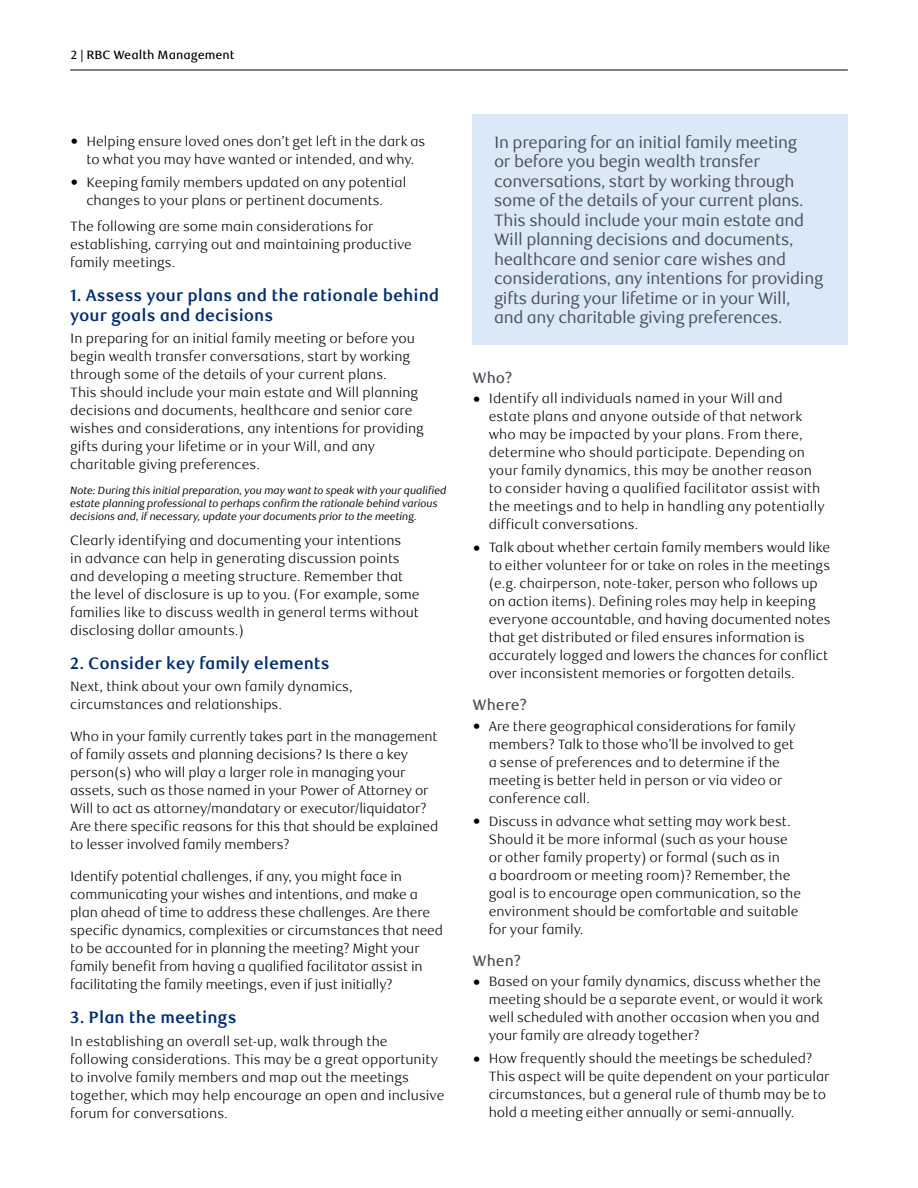
<style>
.page{position:relative;width:918px;height:1188px;background:#fff}
.page>*{position:absolute;margin:0;border:0;box-sizing:border-box;transform-origin:0 0}
.t1{font:16.5px/19.5px "RBC Text";letter-spacing:-.02em;color:#484f55}
._05_SUBHEAD_H2{font:700 16.5px/19.5px "RBC Text";color:#002d74}
._06_SUBHEAD_H3{font:500 15px "RBC Text";color:#484f55}
._04_BODY-COPY_P{font:300 13.5px/18px "RBC Text";color:#000}
.t2{font:500 12px "RBC Text";color:#000}
._04_BODY-COPY_P-2{font:italic 10.5px/12.6px "RBC Text";letter-spacing:-.02em;color:#000}
.s1{font-weight:400;font-size:24px}
</style>
<div class="page">
<hr style="left:70px;top:70px;width:778px;height:1px;background:#000">
<div style="left:472px;top:114px;width:376px;height:231px;background:#dae8f7"></div>
<p class="t2" style="left:71px;top:47px;width:165px">2 | RBC Wealth Management</p>
<p class="_04_BODY-COPY_P" style="left:70px;top:132px;width:357px;text-align:center"><span class="s1">•</span> Helping ensure loved ones don’t get left in the dark as to what you may have wanted or intended, and why.</p>
<p class="_04_BODY-COPY_P" style="left:70px;top:174px;width:338px;text-align:center"><span class="s1">•</span> Keeping family members updated on any potential changes to your plans or pertinent documents.</p>
<p class="_04_BODY-COPY_P" style="left:70px;top:218px;width:343px">The following are some main considerations for establishing, carrying out and maintaining productive family meetings.</p>
<h2 class="_05_SUBHEAD_H2" style="left:70px;top:286px;width:371px">1. Assess your plans and the rationale behind your goals and decisions</h2>
<p class="_04_BODY-COPY_P" style="left:70px;top:330px;width:355px">In preparing for an initial family meeting or before you begin wealth transfer conversations, start by working through some of the details of your current plans.<br>This should include your main estate and Will planning decisions and documents, healthcare and senior care wishes and considerations, any intentions for providing gifts during your lifetime or in your Will, and any charitable giving preferences.</p>
<p class="_04_BODY-COPY_P-2" style="left:70px;top:485px;width:378px">Note: During this initial preparation, you may want to speak with your qualified estate planning professional to perhaps confirm the rationale behind various decisions and, if necessary, update your documents prior to the meeting.</p>
<p class="_04_BODY-COPY_P" style="left:70px;top:532px;width:351px">Clearly identifying and documenting your intentions<br>in advance can help in generating discussion points and developing a meeting structure. Remember that the level of disclosure is up to you. (For example, some families like to discuss wealth in general terms without disclosing dollar amounts.)</p>
<h2 class="_05_SUBHEAD_H2" style="left:70px;top:654px;width:261px">2. Consider key family elements</h2>
<p class="_04_BODY-COPY_P" style="left:70px;top:678px;width:284px">Next, think about your own family dynamics, circumstances and relationships.</p>
<p class="_04_BODY-COPY_P" style="left:70px;top:728px;width:370px">Who in your family currently takes part in the management of family assets and planning decisions? Is there a key person(s) who will play a larger role in managing your assets, such as those named in your Power of Attorney or Will to act as attorney/mandatary or executor/liquidator?<br>Are there specific reasons for this that should be explained to lesser involved family members?</p>
<p class="_04_BODY-COPY_P" style="left:70px;top:868px;width:374px">Identify potential challenges, if any, you might face in communicating your wishes and intentions, and make a plan ahead of time to address these challenges. Are there specific dynamics, complexities or circumstances that need to be accounted for in planning the meeting? Might your family benefit from having a qualified facilitator assist in facilitating the family meetings, even if just initially?</p>
<h2 class="_05_SUBHEAD_H2" style="left:70px;top:1008px;width:168px">3. Plan the meetings</h2>
<p class="_04_BODY-COPY_P" style="left:70px;top:1032px;width:376px">In establishing an overall set-up, walk through the following considerations. This may be a great opportunity to involve family members and map out the meetings together, which may help encourage an open and inclusive forum for conversations.</p>
<p class="t1" style="left:494px;top:133px;width:331px">In preparing for an initial family meeting<br>or before you begin wealth transfer conversations, start by working through some of the details of your current plans.<br>This should include your main estate and Will planning decisions and documents, healthcare and senior care wishes and considerations, any intentions for providing gifts during your lifetime or in your Will, and any charitable giving preferences.</p>
<h3 class="_06_SUBHEAD_H3" style="left:472px;top:369px;width:42px">Who?</h3>
<p class="_04_BODY-COPY_P" style="left:489px;top:390px;width:338px;text-indent:-16px"><span class="s1">•</span> Identify all individuals named in your Will and estate plans and anyone outside of that network who may be impacted by your plans. From there, determine who should participate. Depending on your family dynamics, this may be another reason to consider having a qualified facilitator assist with the meetings and to help in handling any potentially difficult conversations.</p>
<p class="_04_BODY-COPY_P" style="left:489px;top:539px;width:344px;text-indent:-16px"><span class="s1">•</span> Talk about whether certain family members would like to either volunteer for or take on roles in the meetings (e.g. chairperson, note-taker, person who follows up on action items). Defining roles may help in keeping everyone accountable, and having documented notes that get distributed or filed ensures information is accurately logged and lowers the chances for conflict over inconsistent memories or forgotten details.</p>
<h3 class="_06_SUBHEAD_H3" style="left:472px;top:696px;width:56px">Where?</h3>
<p class="_04_BODY-COPY_P" style="left:489px;top:717px;width:309px;text-indent:-16px"><span class="s1">•</span> Are there geographical considerations for family members? Talk to those who’ll be involved to get a sense of preferences and to determine if the meeting is better held in person or via video or conference call.</p>
<p class="_04_BODY-COPY_P" style="left:489px;top:812px;width:314px;text-indent:-16px"><span class="s1">•</span> Discuss in advance what setting may work best.<br>Should it be more informal (such as your house or other family property) or formal (such as in<br>a boardroom or meeting room)? Remember, the goal is to encourage open communication, so the environment should be comfortable and suitable for your family.</p>
<h3 class="_06_SUBHEAD_H3" style="left:472px;top:952px;width:50px">When?</h3>
<p class="_04_BODY-COPY_P" style="left:489px;top:973px;width:336px;text-indent:-16px"><span class="s1">•</span> Based on your family dynamics, discuss whether the meeting should be a separate event, or would it work well scheduled with another occasion when you and your family are already together?</p>
<p class="_04_BODY-COPY_P" style="left:489px;top:1050px;width:342px;text-indent:-16px"><span class="s1">•</span> How frequently should the meetings be scheduled?<br>This aspect will be quite dependent on your particular circumstances, but a general rule of thumb may be to hold a meeting either annually or semi-annually.</p>
</div>
